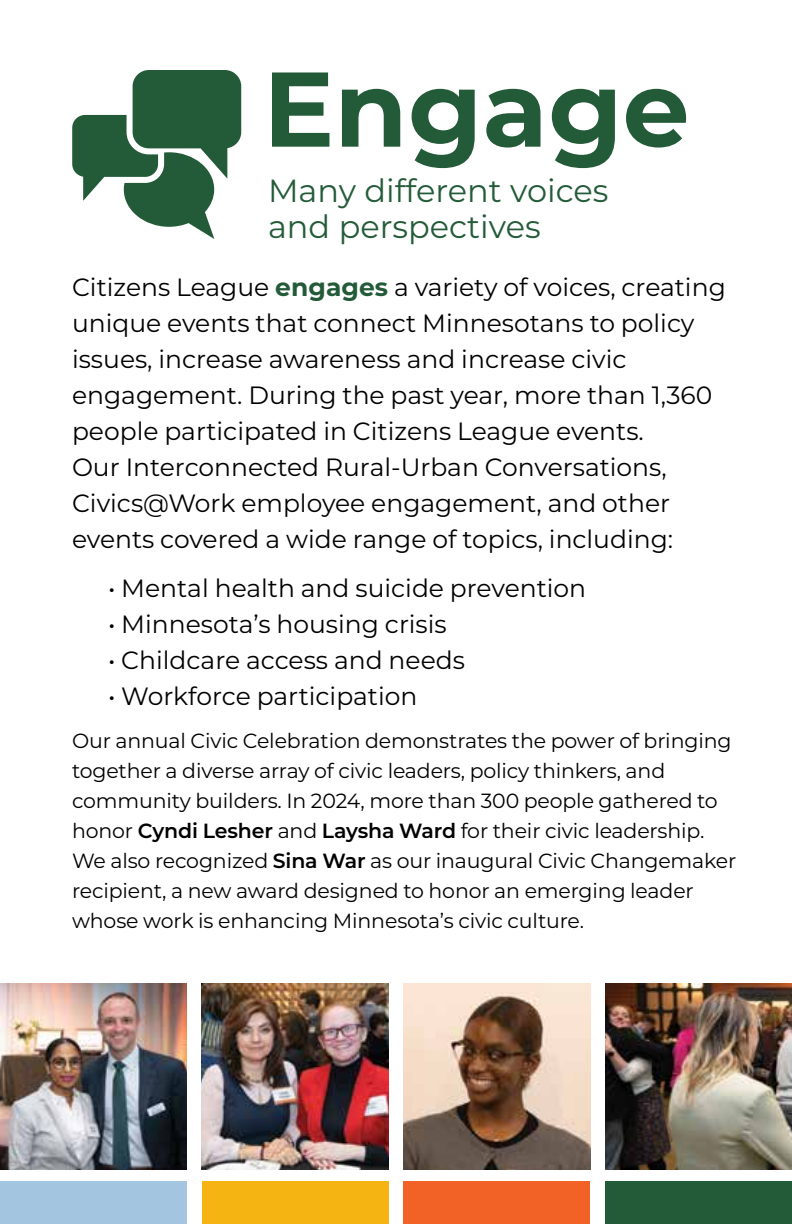
<style>
.page{position:relative;width:792px;height:1224px;background:#fff}
.page>*{position:absolute;margin:0;border:0;box-sizing:border-box;transform-origin:0 0}
.t1{font:700 106px "Montserrat";color:#235b39}
.t2{font:32px/36px "Montserrat";color:#235b39}
.t3{font:25px/36px "Montserrat";color:#000}
.t4{font:20.4px/30px "Montserrat";letter-spacing:-.005em;color:#000}
.s1{font-weight:700;color:#235b39}
.s2{font-weight:600}
</style>
<div class="page">
<img style="left:0;top:984px;width:187px;height:186px">
<img style="left:202px;top:984px;width:186px;height:186px">
<img style="left:404px;top:984px;width:186px;height:186px">
<div style="left:0;top:1181px;width:187px;height:43px;background:#a4c5e0"></div>
<div style="left:202px;top:1181px;width:186px;height:43px;background:#f6b413"></div>
<div style="left:404px;top:1181px;width:186px;height:43px;background:#f26226"></div>
<div style="left:605px;top:1181px;width:187px;height:43px;background:#235b39"></div>
<svg style="left:72px;top:70px;width:169px;height:169px"></svg>
<img style="left:605px;top:984px;width:187px;height:186px">
<h1 class="t1" style="left:263px;top:33px;width:428px">Engage</h1>
<p class="t2" style="left:268px;top:172px;width:342px">Many different voices and perspectives</p>
<p class="t3" style="left:72px;top:269px;width:655px">Citizens League <span class="s1">engages</span> a variety of voices, creating unique events that connect Minnesotans to policy issues, increase awareness and increase civic engagement. During the past year, more than 1,360 people participated in Citizens League events.<br>Our Interconnected Rural-Urban Conversations, Civics@Work employee engagement, and other events covered a wide range of topics, including:</p>
<p class="t3" style="left:108px;top:570px;width:480px">• Mental health and suicide prevention</p>
<p class="t3" style="left:108px;top:606px;width:340px">• Minnesota’s housing crisis</p>
<p class="t3" style="left:108px;top:642px;width:358px">• Childcare access and needs</p>
<p class="t3" style="left:108px;top:678px;width:311px">• Workforce participation</p>
<p class="t4" style="left:72px;top:725px;width:666px">Our annual Civic Celebration demonstrates the power of bringing together a diverse array of civic leaders, policy thinkers, and community builders. In 2024, more than 300 people gathered to honor <span class="s2">Cyndi Lesher</span> and <span class="s2">Laysha Ward</span> for their civic leadership.<br>We also recognized <span class="s2">Sina War</span> as our inaugural Civic Changemaker recipient, a new award designed to honor an emerging leader whose work is enhancing Minnesota’s civic culture.</p>
</div>
